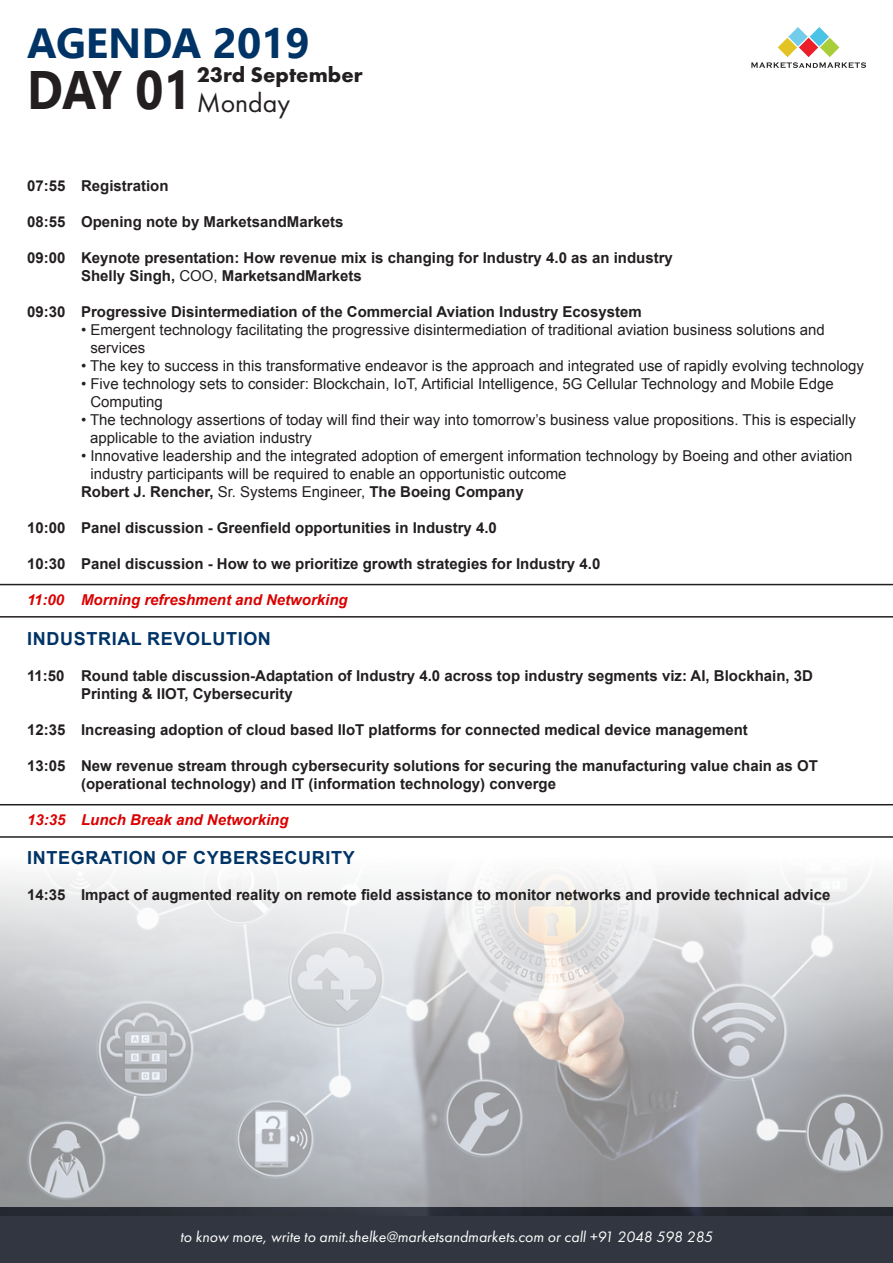
<style>
.page{position:relative;width:893px;height:1263px;background:#fff}
.page>*{position:absolute;margin:0;border:0;box-sizing:border-box;transform-origin:0 0}
.t1{font:700 54px "Nirmala UI";color:#231f20;scale:.9 1}
.t2{font:700 42px "Nirmala UI";color:#003466}
.t3{font:27.75px "Futura PT";color:#231f20}
.t4{font:700 21.9px "Futura PT";color:#231f20}
.t5{font:700 18px "Arial";letter-spacing:.035em;color:#003466}
.t6{font:italic 15.6px "Futura PT";color:#fff}
.t7{font:700 15px/18px "Arial";color:#231f20}
.t8{font:15px/18px "Arial";color:#231f20}
.t9{font:italic 700 15px "Arial";color:#da0000}
.s1{font-weight:400}
</style>
<div class="page">
<div style="left:0;top:1207px;width:893px;height:56px;background:#323641"></div>
<svg style="left:751px;top:27px;width:115px;height:41px"></svg>
<img style="left:0;top:805px;width:893px;height:410px">
<hr style="left:0;top:616px;width:893px;height:1px;background:#231f20">
<hr style="left:0;top:584px;width:893px;height:1px;background:#231f20">
<hr style="left:0;top:836px;width:893px;height:2px;background:#231f20">
<hr style="left:0;top:804px;width:893px;height:1px;background:#231f20">
<p class="t2" style="left:27px;top:8px;width:284px">AGENDA 2019</p>
<p class="t1" style="left:27px;top:46px;width:184px">DAY 01</p>
<p class="t4" style="left:197px;top:61px;width:168px">23rd September</p>
<p class="t3" style="left:197px;top:86px;width:95px">Monday</p>
<p class="t7" style="left:27px;top:177px;width:143px">07:55 Registration</p>
<p class="t7" style="left:27px;top:213px;width:318px">08:55 Opening note by MarketsandMarkets</p>
<p class="t7" style="left:27px;top:249px;width:647px">09:00 Keynote presentation: How revenue mix is changing for Industry 4.0 as an industry</p>
<p class="t7" style="left:81px;top:267px;width:282px">Shelly Singh, <span class="s1">COO,</span> MarketsandMarkets</p>
<p class="t7" style="left:27px;top:303px;width:616px">09:30 Progressive Disintermediation of the Commercial Aviation Industry Ecosystem</p>
<p class="t8" style="left:90px;top:321px;width:736px;text-indent:-9px">• Emergent technology facilitating the progressive disintermediation of traditional aviation business solutions and services</p>
<p class="t8" style="left:81px;top:357px;width:784px">• The key to success in this transformative endeavor is the approach and integrated use of rapidly evolving technology</p>
<p class="t8" style="left:90px;top:375px;width:745px;text-indent:-9px">• Five technology sets to consider: Blockchain, IoT, Artificial Intelligence, 5G Cellular Technology and Mobile Edge<br>Computing</p>
<p class="t8" style="left:90px;top:411px;width:767px;text-indent:-9px">• The technology assertions of today will find their way into tomorrow’s business value propositions. This is especially applicable to the aviation industry</p>
<p class="t8" style="left:90px;top:447px;width:764px;text-indent:-9px">• Innovative leadership and the integrated adoption of emergent information technology by Boeing and other aviation industry participants will be required to enable an opportunistic outcome</p>
<p class="t7" style="left:81px;top:483px;width:444px">Robert J. Rencher, <span class="s1">Sr. Systems Engineer,</span> The Boeing Company</p>
<p class="t7" style="left:27px;top:519px;width:471px">10:00 Panel discussion - Greenfield opportunities in Industry 4.0</p>
<p class="t7" style="left:27px;top:555px;width:575px">10:30 Panel discussion - How to we prioritize growth strategies for Industry 4.0</p>
<p class="t9" style="left:27px;top:590px;width:322px">11:00 Morning refreshment and Networking</p>
<p class="t5" style="left:27px;top:626px;width:245px">INDUSTRIAL REVOLUTION</p>
<p class="t7" style="left:81px;top:666px;width:734px;text-indent:-54px">11:50 Round table discussion-Adaptation of Industry 4.0 across top industry segments viz: AI, Blockhain, 3D<br>Printing &amp; IIOT, Cybersecurity</p>
<p class="t7" style="left:27px;top:720px;width:722px">12:35 Increasing adoption of cloud based IIoT platforms for connected medical device management</p>
<p class="t7" style="left:81px;top:756px;width:738px;text-indent:-54px">13:05 New revenue stream through cybersecurity solutions for securing the manufacturing value chain as OT (operational technology) and IT (information technology) converge</p>
<p class="t9" style="left:27px;top:809px;width:263px">13:35 Lunch Break and Networking</p>
<p class="t5" style="left:27px;top:845px;width:329px">INTEGRATION OF CYBERSECURITY</p>
<p class="t7" style="left:27px;top:886px;width:805px">14:35 Impact of augmented reality on remote field assistance to monitor networks and provide technical advice</p>
<p class="t6" style="left:180px;top:1227px;width:534px">to know more, write to amit.shelke@marketsandmarkets.com or call +91 2048 598 285</p>
</div>
